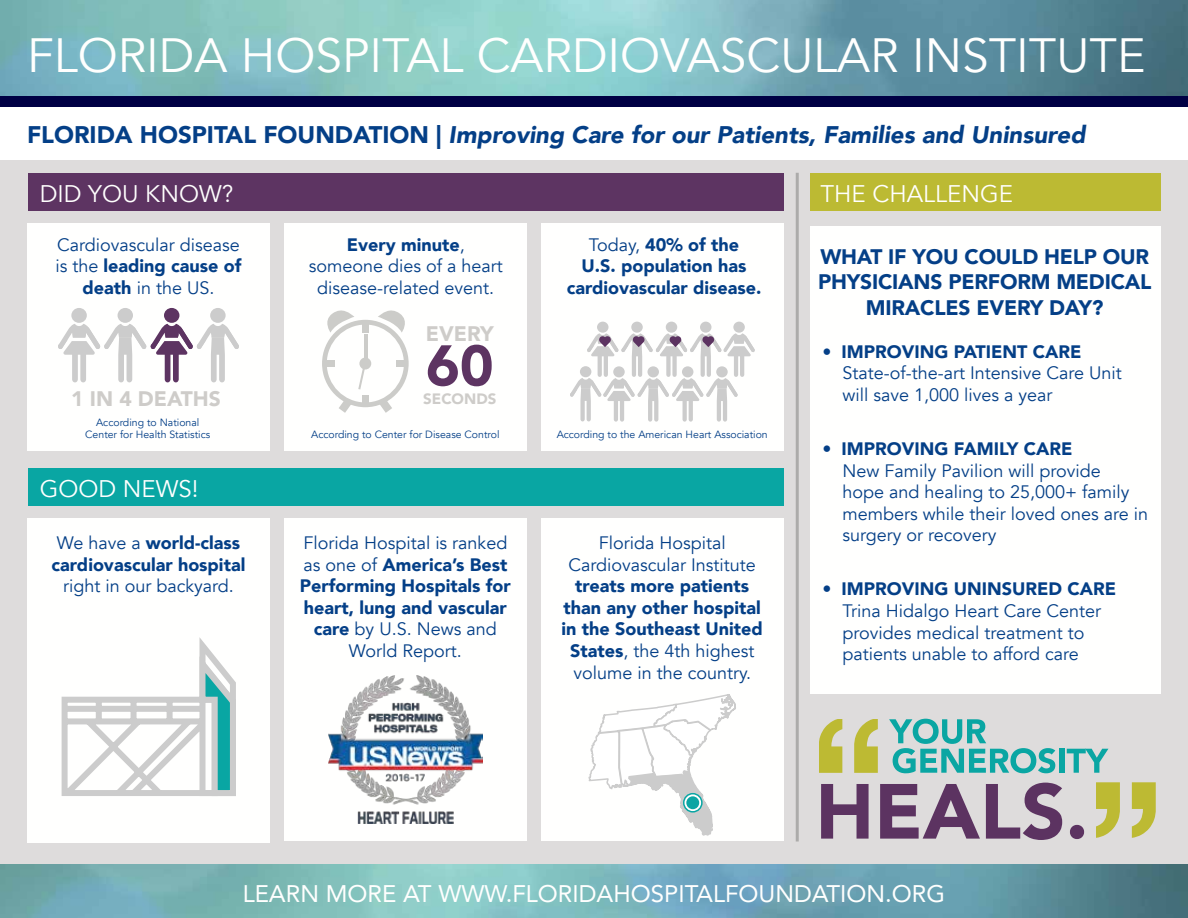
<style>
.page{position:relative;width:1188px;height:918px;background:#fff}
.page>*{position:absolute;margin:0;border:0;box-sizing:border-box;transform-origin:0 0}
.t1{font:900 57px "Avenir";color:#5d3462}
.t2{font:48px "Avenir";color:#fffffe}
.t3{font:italic 900 24px "Avenir";color:#043f87}
.t4{font:24px "Avenir";color:#fffffe}
.t5{font:24px "Avenir";color:#fffffe}
.t6{font:900 21px/25.2px "Avenir";letter-spacing:-.01em;color:#043f87;text-align:center}
.t7{font:900 21px "Avenir";color:#ceccc9}
.t8{font:18px/21.6px "Avenir";color:#043f87;text-align:center}
.t9{font:900 18px/21.6px "Avenir";color:#043f87;text-align:center}
.t10{font:900 15px "Avenir";color:#ceccc9}
.t11{font:10.5px/12.6px "Avenir";color:#043f87;text-align:center}
.s1{font-style:normal}
.s2{font-weight:900}
.s3{font-weight:400}
</style>
<div class="page">
<div style="left:0;top:160px;width:1188px;height:756px;background:#dedcdc"></div>
<img style="left:0;top:864px;width:1188px;height:54px">
<img style="left:0;top:0;width:1188px;height:97px">
<div style="left:0;top:97px;width:1188px;height:10px;background:#004"></div>
<hr style="left:796px;top:173px;width:3px;height:669px;background:#acabaa">
<svg style="left:821px;top:784px;width:48px;height:55px"></svg>
<svg style="left:880px;top:784px;width:100px;height:55px"></svg>
<svg style="left:986px;top:783px;width:76px;height:57px"></svg>
<svg style="left:1070px;top:825px;width:14px;height:14px"></svg>
<svg style="left:1096px;top:782px;width:59px;height:56px"></svg>
<svg style="left:820px;top:719px;width:58px;height:54px"></svg>
<svg style="left:889px;top:719px;width:166px;height:54px"></svg>
<div style="left:1059px;top:749px;width:5px;height:24px;background:#0aa6a3"></div>
<svg style="left:1067px;top:749px;width:41px;height:24px"></svg>
<div style="left:810px;top:173px;width:351px;height:38px;background:#bcba33"></div>
<div style="left:811px;top:227px;width:350px;height:467px;background:#fffffe"></div>
<div style="left:27px;top:518px;width:243px;height:325px;background:#fffffe"></div>
<div style="left:284px;top:518px;width:243px;height:323px;background:#fffffe"></div>
<div style="left:541px;top:518px;width:243px;height:323px;background:#fffffe"></div>
<div style="left:27px;top:223px;width:243px;height:228px;background:#fffffe"></div>
<div style="left:284px;top:223px;width:243px;height:228px;background:#fffffe"></div>
<div style="left:541px;top:223px;width:243px;height:228px;background:#fffffe"></div>
<div style="left:28px;top:173px;width:756px;height:38px;background:#5d3462"></div>
<div style="left:71px;top:308px;width:16px;height:15px;background:#ccc;border-radius:50%"></div>
<div style="left:118px;top:308px;width:15px;height:15px;background:#ccc;border-radius:50%"></div>
<div style="left:164px;top:308px;width:15px;height:15px;background:#5d3462;border-radius:50%"></div>
<div style="left:210px;top:308px;width:16px;height:15px;background:#ccc;border-radius:50%"></div>
<svg style="left:58px;top:324px;width:181px;height:58px"></svg>
<svg style="left:322px;top:310px;width:87px;height:103px"></svg>
<svg style="left:61px;top:637px;width:175px;height:159px"></svg>
<div style="left:597px;top:322px;width:12px;height:11px;background:#ccc;border-radius:50%"></div>
<div style="left:631px;top:322px;width:12px;height:11px;background:#ccc;border-radius:50%"></div>
<div style="left:666px;top:322px;width:11px;height:11px;background:#ccc;border-radius:50%"></div>
<div style="left:700px;top:322px;width:11px;height:11px;background:#ccc;border-radius:50%"></div>
<div style="left:733px;top:322px;width:12px;height:11px;background:#ccc;border-radius:50%"></div>
<svg style="left:570px;top:333px;width:185px;height:89px"></svg>
<div style="left:28px;top:468px;width:756px;height:37px;background:#09a6a3"></div>
<img style="left:328px;top:675px;width:155px;height:149px">
<svg style="left:588px;top:694px;width:148px;height:142px"></svg>
<svg style="left:684px;top:794px;width:18px;height:18px"></svg>
<div style="left:683px;top:793px;width:20px;height:20px;border:2px solid #09a6a4;border-radius:50%"></div>
<div style="left:686px;top:796px;width:13px;height:13px;background:#0ba5a3;border-radius:50%"></div>
<h2 class="t2" style="left:27px;top:27px;width:1120px">FLORIDA HOSPITAL CARDIOVASCULAR INSTITUTE</h2>
<h3 class="t3" style="left:27px;top:115px;width:1060px"><span class="s1">FLORIDA HOSPITAL FOUNDATION |</span> Improving Care for our Patients, Families and Uninsured</h3>
<h3 class="t5" style="left:40px;top:179px;width:195px">DID YOU KNOW?</h3>
<p class="t8" style="left:56px;top:234px;width:187px">Cardiovascular disease is the <span class="s2">leading cause of death</span> in the US.</p>
<p class="t8" style="left:309px;top:234px;width:196px"><span class="s2">Every minute</span>, someone dies of a heart disease-related event.</p>
<p class="t7" style="left:426px;top:315px;width:69px">EVERY</p>
<h1 class="t1" style="left:426px;top:317px;width:69px">60</h1>
<p class="t7" style="left:71px;top:381px;width:151px">1 IN 4 DEATHS</p>
<p class="t10" style="left:423px;top:386px;width:75px">SECONDS</p>
<p class="t9" style="left:567px;top:233px;width:196px"><span class="s3">Today,</span> 40% of the<br>U.S. population has cardiovascular disease.</p>
<p class="t11" style="left:85px;top:416px;width:126px">According to National<br>Center for Health Statistics</p>
<h3 class="t5" style="left:40px;top:474px;width:160px">GOOD NEWS!</h3>
<p class="t9" style="left:52px;top:531px;width:195px;text-align:left"><span class="s3">We have a</span> world-class cardiovascular hospital</p>
<p class="t8" style="left:63px;top:576px;width:172px">right in our backyard.</p>
<p class="t11" style="left:311px;top:428px;width:190px">According to Center for Disease Control</p>
<p class="t11" style="left:557px;top:428px;width:213px">According to the American Heart Association</p>
<p class="t9" style="left:300px;top:531px;width:212px"><span class="s3">Florida Hospital is ranked as one of</span> America’s Best<br>Performing Hospitals for heart, lung and vascular care <span class="s3">by U.S. News and<br>World Report.</span></p>
<p class="t8" style="left:569px;top:532px;width:189px">Florida Hospital<br>Cardiovascular Institute</p>
<p class="t9" style="left:562px;top:575px;width:203px">treats more patients than any other hospital in the Southeast United<br>States<span class="s3">, the 4th highest volume in the country.</span></p>
<h3 class="t5" style="left:820px;top:179px;width:194px">THE CHALLENGE</h3>
<p class="t6" style="left:818px;top:244px;width:335px">WHAT IF YOU COULD HELP OUR<br>PHYSICIANS PERFORM MEDICAL<br>MIRACLES EVERY DAY?</p>
<p class="t8" style="left:843px;top:341px;width:281px;text-align:left;text-indent:-20px">• <span class="s2">IMPROVING PATIENT CARE<br></span>State-of-the-art Intensive Care Unit will save 1,000 lives a year</p>
<p class="t8" style="left:843px;top:438px;width:307px;text-align:left;text-indent:-20px">• <span class="s2">IMPROVING FAMILY CARE<br></span>New Family Pavilion will provide<br>hope and healing to 25,000+ family members while their loved ones are in surgery or recovery</p>
<p class="t8" style="left:843px;top:579px;width:275px;text-align:left;text-indent:-20px">• <span class="s2">IMPROVING UNINSURED CARE<br></span>Trina Hidalgo Heart Care Center provides medical treatment to patients unable to afford care</p>
<h3 class="t4" style="left:243px;top:874px;width:704px">LEARN MORE AT WWW.FLORIDAHOSPITALFOUNDATION.ORG</h3>
</div>
